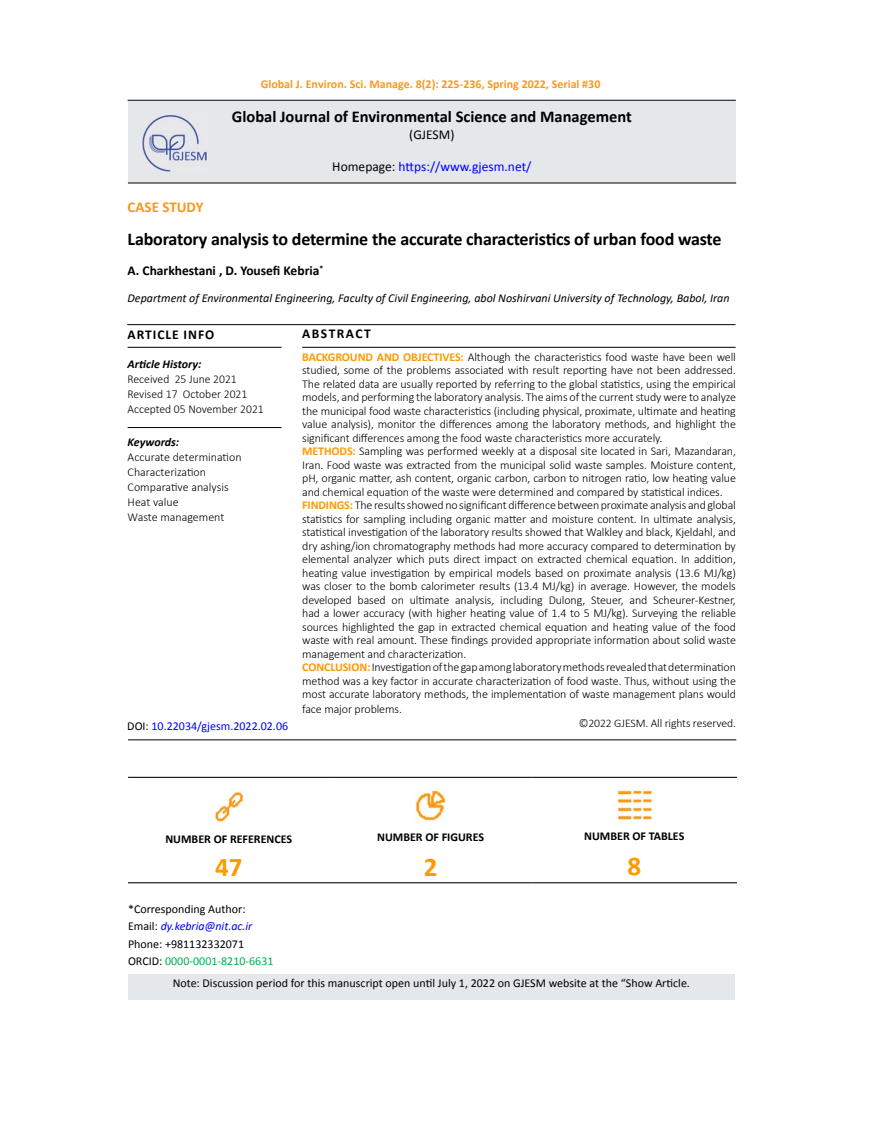
<style>
.page{position:relative;width:872px;height:1127px;background:#fff}
.page>*{position:absolute;margin:0;border:0;box-sizing:border-box;transform-origin:0 0}
.t1{font:700 27px "Calibri";color:#f90}
.t2{font:700 18px "Calibri";letter-spacing:-.01em;color:#000}
.t3{font:700 16.5px "Calibri";color:#000}
.t4{font:700 15px "Calibri";color:#f8991d}
.t5{font:13.5px "Calibri";color:#00f}
.t6{font:700 13.5px "Calibri";color:#000}
.t7{font:700 13.5px "Calibri";letter-spacing:.07em;color:#000}
.t8{font:700 13.5px "Calibri";letter-spacing:.11em;color:#000}
.t9{font:13.5px "Calibri";color:#000}
.t10{font:300 12px/13.5px "Calibri";letter-spacing:-.01em;color:#000}
.t11{font:12px/17.2px "Calibri";color:#000}
.t12{font:italic 12px "Calibri";color:#000}
.t13{font:700 12px "Calibri";color:#f8991d}
.t14{font:700 12px "Calibri";color:#000}
.t15{font:12px "Calibri";color:#00f}
.t16{font:italic 700 12px "Calibri";color:#000}
.t17{font:300 11.7px "Calibri";letter-spacing:-.01em;color:#000}
.s1{color:#000}
.s2{font-weight:700;color:#f90}
.s3{font-style:italic;color:#00f}
.s4{color:#00b050}
</style>
<div class="page">
<hr style="left:128px;top:100px;width:608px;height:1px;background:#000">
<div style="left:128px;top:101px;width:608px;height:82px;background:#e4e8ea"></div>
<hr style="left:128px;top:347px;width:153px;height:1px;background:#000">
<hr style="left:302px;top:347px;width:433px;height:1px;background:#000">
<hr style="left:128px;top:427px;width:153px;height:1px;background:#000">
<hr style="left:127px;top:324px;width:608px;height:1px;background:#000">
<hr style="left:128px;top:739px;width:608px;height:1px;background:#000">
<hr style="left:128px;top:183px;width:608px;height:1px;background:#000">
<hr style="left:128px;top:777px;width:201px;height:1px;background:#000">
<hr style="left:329px;top:777px;width:203px;height:1px;background:#000">
<hr style="left:532px;top:777px;width:205px;height:1px;background:#000">
<hr style="left:128px;top:882px;width:201px;height:1px;background:#000">
<hr style="left:329px;top:882px;width:203px;height:1px;background:#000">
<hr style="left:532px;top:882px;width:205px;height:1px;background:#000">
<img style="left:212px;top:791px;width:32px;height:32px">
<img style="left:414px;top:790px;width:33px;height:31px">
<img style="left:617px;top:790px;width:34px;height:31px">
<div style="left:128px;top:974px;width:607px;height:25px;background:#e4e8ea"></div>
<img style="left:142px;top:115px;width:65px;height:57px">
<p class="t13" style="left:261px;top:75px;width:341px">Global J. Environ. Sci. Manage. 8(2): 225-236, Spring 2022, Serial #30</p>
<h3 class="t3" style="left:232px;top:105px;width:401px">Global Journal of Environmental Science and Management</h3>
<p class="t9" style="left:409px;top:126px;width:47px">(GJESM)</p>
<p class="t5" style="left:332px;top:158px;width:201px"><span class="s1">Homepage:</span> https://www.gjesm.net/</p>
<p class="t4" style="left:128px;top:196px;width:77px">CASE STUDY</p>
<h2 class="t2" style="left:128px;top:227px;width:595px">Laboratory analysis to determine the accurate characteristics of urban food waste</h2>
<p class="t6" style="left:128px;top:261px;width:197px">A. Charkhestani , D. Yousefi Kebria<sup>*</sup></p>
<p class="t12" style="left:128px;top:289px;width:603px">Department of Environmental Engineering, Faculty of Civil Engineering, abol Noshirvani University of Technology, Babol, Iran</p>
<p class="t7" style="left:128px;top:325px;width:88px">ARTICLE INFO</p>
<p class="t16" style="left:128px;top:356px;width:75px">Article History:</p>
<p class="t10" style="left:128px;top:372px;width:138px;line-height:15px">Received 25 June 2021<br>Revised 17 October 2021<br>Accepted 05 November 2021</p>
<p class="t16" style="left:128px;top:433px;width:53px">Keywords:</p>
<p class="t10" style="left:128px;top:449px;width:116px;line-height:15px">Accurate determination<br>Characterization<br>Comparative analysis<br>Heat value<br>Waste management</p>
<p class="t15" style="left:127px;top:718px;width:162px"><span class="s1">DOI:</span> 10.22034/gjesm.2022.02.06</p>
<p class="t8" style="left:302px;top:324px;width:70px">ABSTRACT</p>
<p class="t10" style="left:302px;top:350px;width:435px"><span class="s2">BACKGROUND AND OBJECTIVES:</span> Although the characteristics food waste have been well studied, some of the problems associated with result reporting have not been addressed.<br>The related data are usually reported by referring to the global statistics, using the empirical models, and performing the laboratory analysis. The aims of the current study were to analyze the municipal food waste characteristics (including physical, proximate, ultimate and heating value analysis), monitor the differences among the laboratory methods, and highlight the significant differences among the food waste characteristics more accurately.<br><span class="s2">METHODS:</span> Sampling was performed weekly at a disposal site located in Sari, Mazandaran, Iran. Food waste was extracted from the municipal solid waste samples. Moisture content, pH, organic matter, ash content, organic carbon, carbon to nitrogen ratio, low heating value and chemical equation of the waste were determined and compared by statistical indices.<br><span class="s2">FINDINGS:</span> The results showed no significant difference between proximate analysis and global statistics for sampling including organic matter and moisture content. In ultimate analysis, statistical investigation of the laboratory results showed that Walkley and black, Kjeldahl, and dry ashing/ion chromatography methods had more accuracy compared to determination by elemental analyzer which puts direct impact on extracted chemical equation. In addition, heating value investigation by empirical models based on proximate analysis (13.6 MJ/kg) was closer to the bomb calorimeter results (13.4 MJ/kg) in average. However, the models developed based on ultimate analysis, including Dulong, Steuer, and Scheurer-Kestner, had a lower accuracy (with higher heating value of 1.4 to 5 MJ/kg). Surveying the reliable sources highlighted the gap in extracted chemical equation and heating value of the food waste with real amount. These findings provided appropriate information about solid waste management and characterization.<br><span class="s2">CONCLUSION:</span>Investigation of the gap among laboratory methods revealed that determination method was a key factor in accurate characterization of food waste. Thus, without using the most accurate laboratory methods, the implementation of waste management plans would</p>
<p class="t10" style="left:302px;top:702px;width:101px">face major problems.</p>
<p class="t17" style="left:579px;top:715px;width:159px">©2022 GJESM. All rights reserved.</p>
<p class="t14" style="left:165px;top:830px;width:128px">NUMBER OF REFERENCES</p>
<h1 class="t1" style="left:215px;top:848px;width:29px">47</h1>
<p class="t11" style="left:128px;top:900px;width:147px">*Corresponding Author:<br>Email: <span class="s3">dy.kebria@nit.ac.ir<br></span>Phone: +981132332071<br>ORCID: <span class="s4">0000-0001-8210-6631</span></p>
<p class="t14" style="left:377px;top:828px;width:108px">NUMBER OF FIGURES</p>
<h1 class="t1" style="left:424px;top:848px;width:15px">2</h1>
<p class="t14" style="left:584px;top:827px;width:102px">NUMBER OF TABLES</p>
<h1 class="t1" style="left:627px;top:847px;width:15px">8</h1>
<p class="t11" style="left:173px;top:975px;width:519px">Note: Discussion period for this manuscript open until July 1, 2022 on GJESM website at the “Show Article.</p>
</div>
